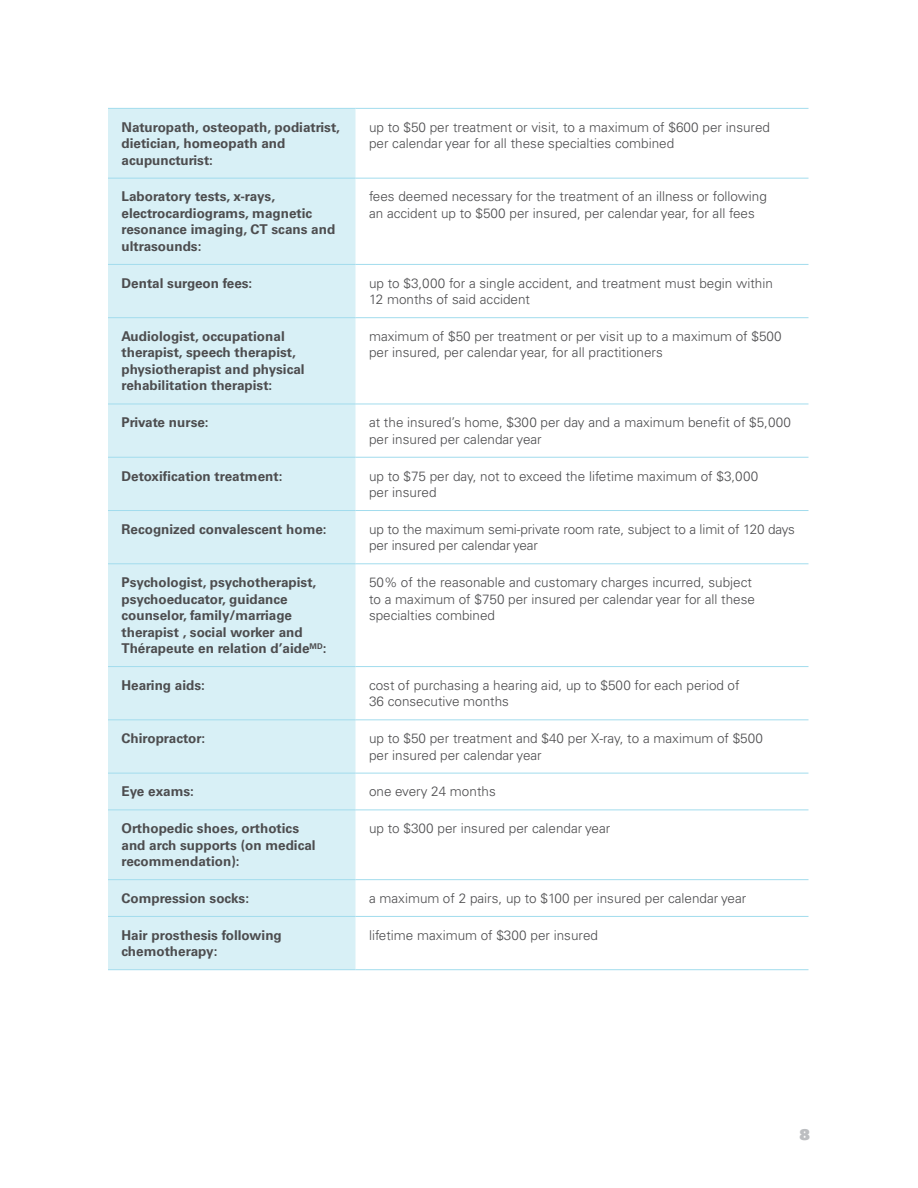
<style>
.page{position:relative;width:918px;height:1188px;background:#fff}
.page>*{position:absolute;margin:0;border:0;box-sizing:border-box;transform-origin:0 0}
.t1{font:15px "Univers LT Pro 85 X Black";color:#bcbec1}
.t2{font:300 13.5px/16.5px "Univers LT Pro 45";color:#4d4d4f}
.t3{font:700 13.5px/16.5px "Univers LT Pro 65";color:#4d4d4f}
</style>
<div class="page">
<div style="left:108px;top:109px;width:248px;height:860px;background:#d8f0f6"></div>
<hr style="left:108px;top:108px;width:248px;height:1px;background:#a2dced">
<hr style="left:108px;top:178px;width:248px;height:1px;background:#a2dced">
<hr style="left:108px;top:264px;width:248px;height:1px;background:#a2dced">
<hr style="left:108px;top:317px;width:248px;height:1px;background:#a2dced">
<hr style="left:108px;top:404px;width:248px;height:1px;background:#a2dced">
<hr style="left:108px;top:457px;width:248px;height:1px;background:#a2dced">
<hr style="left:108px;top:510px;width:248px;height:1px;background:#a2dced">
<hr style="left:108px;top:563px;width:248px;height:1px;background:#a2dced">
<hr style="left:108px;top:666px;width:248px;height:1px;background:#a2dced">
<hr style="left:108px;top:719px;width:248px;height:1px;background:#a2dced">
<hr style="left:108px;top:773px;width:248px;height:1px;background:#a2dced">
<hr style="left:108px;top:810px;width:248px;height:1px;background:#a2dced">
<hr style="left:108px;top:879px;width:248px;height:1px;background:#a2dced">
<hr style="left:108px;top:916px;width:248px;height:1px;background:#a2dced">
<hr style="left:108px;top:969px;width:248px;height:1px;background:#a2dced">
<hr style="left:356px;top:108px;width:452px;height:1px;background:#a2dced">
<hr style="left:356px;top:178px;width:452px;height:1px;background:#a2dced">
<hr style="left:356px;top:264px;width:452px;height:1px;background:#a2dced">
<hr style="left:356px;top:317px;width:452px;height:1px;background:#a2dced">
<hr style="left:356px;top:404px;width:452px;height:1px;background:#a2dced">
<hr style="left:356px;top:457px;width:452px;height:1px;background:#a2dced">
<hr style="left:356px;top:510px;width:452px;height:1px;background:#a2dced">
<hr style="left:356px;top:563px;width:452px;height:1px;background:#a2dced">
<hr style="left:356px;top:666px;width:452px;height:1px;background:#a2dced">
<hr style="left:356px;top:719px;width:452px;height:1px;background:#a2dced">
<hr style="left:356px;top:773px;width:452px;height:1px;background:#a2dced">
<hr style="left:356px;top:810px;width:452px;height:1px;background:#a2dced">
<hr style="left:356px;top:879px;width:452px;height:1px;background:#a2dced">
<hr style="left:356px;top:916px;width:452px;height:1px;background:#a2dced">
<hr style="left:356px;top:969px;width:452px;height:1px;background:#a2dced">
<p class="t3" style="left:122px;top:118px;width:220px">Naturopath, osteopath, podiatrist, dietician, homeopath and acupuncturist:</p>
<p class="t2" style="left:369px;top:118px;width:403px">up to $50 per treatment or visit, to a maximum of $600 per insured per calendar year for all these specialties combined</p>
<p class="t3" style="left:122px;top:188px;width:215px">Laboratory tests, x-rays, electrocardiograms, magnetic resonance imaging, CT scans and ultrasounds:</p>
<p class="t2" style="left:369px;top:188px;width:400px">fees deemed necessary for the treatment of an illness or following an accident up to $500 per insured, per calendar year, for all fees</p>
<p class="t3" style="left:122px;top:274px;width:132px">Dental surgeon fees:</p>
<p class="t2" style="left:369px;top:274px;width:405px">up to $3,000 for a single accident, and treatment must begin within<br>12 months of said accident</p>
<p class="t3" style="left:122px;top:327px;width:185px">Audiologist, occupational therapist, speech therapist, physiotherapist and physical rehabilitation therapist:</p>
<p class="t2" style="left:369px;top:328px;width:414px">maximum of $50 per treatment or per visit up to a maximum of $500 per insured, per calendar year, for all practitioners</p>
<p class="t3" style="left:122px;top:414px;width:89px">Private nurse:</p>
<p class="t2" style="left:369px;top:414px;width:424px">at the insured’s home, $300 per day and a maximum benefit of $5,000 per insured per calendar year</p>
<p class="t3" style="left:122px;top:467px;width:162px">Detoxification treatment:</p>
<p class="t2" style="left:369px;top:467px;width:391px">up to $75 per day, not to exceed the lifetime maximum of $3,000 per insured</p>
<p class="t3" style="left:122px;top:520px;width:207px">Recognized convalescent home:</p>
<p class="t2" style="left:369px;top:520px;width:428px">up to the maximum semi-private room rate, subject to a limit of 120 days per insured per calendar year</p>
<p class="t3" style="left:122px;top:573px;width:206px">Psychologist, psychotherapist, psychoeducator, guidance counselor, family/marriage therapist , social worker and<br>Thérapeute en relation d’aide<sup>MD</sup>:</p>
<p class="t2" style="left:369px;top:574px;width:388px">50% of the reasonable and customary charges incurred, subject to a maximum of $750 per insured per calendar year for all these specialties combined</p>
<p class="t3" style="left:122px;top:676px;width:85px">Hearing aids:</p>
<p class="t2" style="left:369px;top:676px;width:372px">cost of purchasing a hearing aid, up to $500 for each period of<br>36 consecutive months</p>
<p class="t3" style="left:122px;top:729px;width:85px">Chiropractor:</p>
<p class="t2" style="left:369px;top:730px;width:396px">up to $50 per treatment and $40 per X-ray, to a maximum of $500 per insured per calendar year</p>
<p class="t3" style="left:122px;top:783px;width:74px">Eye exams:</p>
<p class="t2" style="left:369px;top:783px;width:128px">one every 24 months</p>
<p class="t3" style="left:122px;top:819px;width:196px">Orthopedic shoes, orthotics and arch supports (on medical recommendation):</p>
<p class="t2" style="left:369px;top:820px;width:243px">up to $300 per insured per calendar year</p>
<p class="t3" style="left:122px;top:889px;width:129px">Compression socks:</p>
<p class="t2" style="left:369px;top:890px;width:379px">a maximum of 2 pairs, up to $100 per insured per calendar year</p>
<p class="t3" style="left:122px;top:926px;width:162px">Hair prosthesis following chemotherapy:</p>
<p class="t2" style="left:369px;top:926px;width:231px">lifetime maximum of $300 per insured</p>
<p class="t1" style="left:799px;top:1125px;width:12px">8</p>
</div>
